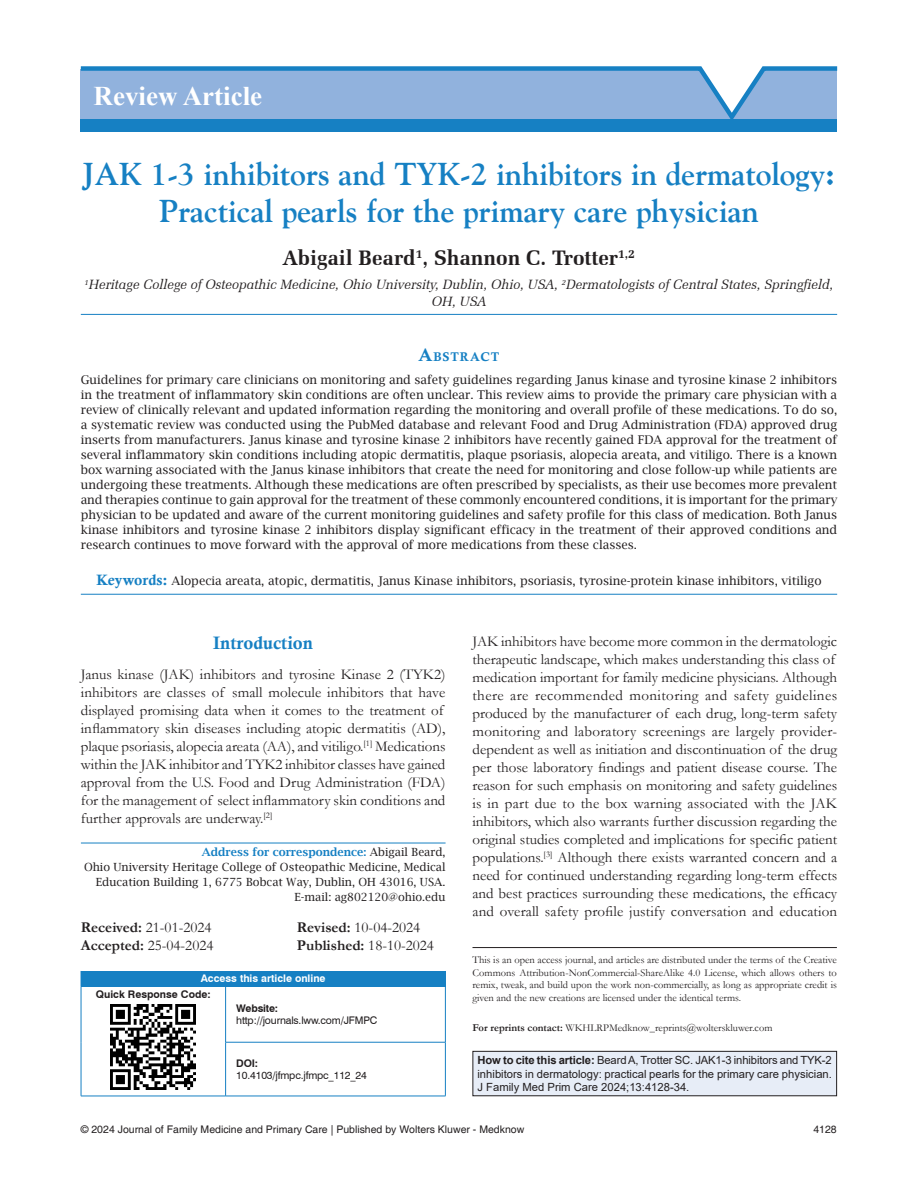
<style>
.page{position:relative;width:918px;height:1188px;background:#fff}
.page>*{position:absolute;margin:0;border:0;box-sizing:border-box;transform-origin:0 0}
.AT{font:700 31.5px/37.5px "Goudy";letter-spacing:-.005em;color:#1680c3;text-align:center}
.AH{font:700 27px "Times New Roman";color:#fff}
.AU{font:700 21px "Zapf Elliptical 711 BT";color:#231f20}
.t1{font:18px "Calis MT Bol";color:#1680c3}
.TX{font:15px/18px "Garamond";color:#231f20}
.TX-2{font:700 15px "Garamond";color:#231f20}
.AFF{font:italic 13.5px/16.2px "Zapf Elliptical 711 BT";color:#231f20;text-align:center}
.ABSH{font:12.6px "Calis MT Bol";letter-spacing:.07em;color:#1680c3}
.ABS{font:12px/15px "Lucida Bright";color:#231f20;text-align:justify}
.KWD{font:12px "Lucida Bright";color:#231f20}
.ADD{font:11.25px/15px "Lucida Bright";color:#231f20;text-align:right}
.HTC{font:11.25px/13.5px "Arial";color:#231f20;text-align:justify}
.Reprint{font:10.5px/12.6px "Garamond";color:#231f20;text-align:justify}
.RF{font:10.5px "Helvetica";color:#231f20}
.WEB{font:10.5px/12.6px "Swiss 721 BT";letter-spacing:-.015em;color:#231f20}
.AAO{font:700 10.5px "Swiss 721 BT";color:#fff}
.QRC{font:700 10.5px "Swiss 721 BT";color:#231f20}
.s1{font-size:18px}
.s2{font-family:"Calis MT Bol";font-size:15px;color:#1680c3}
.s3{font-weight:600;color:#1680c3}
.s4{font-weight:700}
.s5{font-weight:400}
</style>
<div class="page">
<svg style="left:80px;top:66px;width:758px;height:59px;background:#8ab0db"></svg>
<div style="left:81px;top:119px;width:756px;height:13px;background:#1680c3"></div>
<hr style="left:81px;top:314px;width:756px;height:1px;background:#1680c3">
<hr style="left:81px;top:594px;width:756px;height:1px;background:#1680c3">
<div style="left:81px;top:971px;width:364px;height:15px;background:#1680c3"></div>
<svg style="left:445px;top:971px;width:1px;height:15px"></svg>
<hr style="left:81px;top:1096px;width:145px;height:1px;background:#1680c3">
<hr style="left:226px;top:1096px;width:220px;height:1px;background:#1680c3">
<hr style="left:81px;top:986px;width:145px;height:1px;background:#1680c3">
<hr style="left:81px;top:986px;width:1px;height:56px;background:#1680c3">
<hr style="left:81px;top:1042px;width:1px;height:54px;background:#1680c3">
<hr style="left:226px;top:986px;width:220px;height:1px;background:#1680c3">
<hr style="left:225px;top:986px;width:1px;height:56px;background:#1680c3">
<hr style="left:445px;top:986px;width:1px;height:56px;background:#1680c3">
<hr style="left:225px;top:1042px;width:221px;height:1px;background:#1680c3">
<hr style="left:225px;top:1042px;width:1px;height:54px;background:#1680c3">
<hr style="left:445px;top:1042px;width:1px;height:54px;background:#1680c3">
<img style="left:111px;top:1004px;width:85px;height:85px">
<hr style="left:81px;top:843px;width:365px;height:1px;background:#1680c3">
<div style="left:473px;top:1051px;width:364px;height:45px;background:#e7edf7"></div>
<div style="left:472px;top:1051px;width:365px;height:45px;border:1px solid #231f20"></div>
<hr style="left:472px;top:947px;width:365px;height:1px;background:#231f20">
<p class="AH" style="left:94px;top:77px;width:170px">Review Article</p>
<p class="AT" style="left:83px;top:155px;width:754px">JAK 1-3 inhibitors and TYK-2 inhibitors in dermatology:<br>Practical pearls for the primary care physician</p>
<p class="AU" style="left:283px;top:245px;width:353px">Abigail Beard<sup>1</sup>, Shannon C. Trotter<sup>1,2</sup></p>
<p class="AFF" style="left:85px;top:277px;width:750px"><sup>1</sup>Heritage College of Osteopathic Medicine, Ohio University, Dublin, Ohio, USA, <sup>2</sup>Dermatologists of Central States, Springfield,<br>OH, USA</p>
<p class="ABSH" style="left:419px;top:349px;width:82px"><span class="s1">A</span>BSTRACT</p>
<p class="ABS" style="left:81px;top:373px;width:758px">Guidelines for primary care clinicians on monitoring and safety guidelines regarding Janus kinase and tyrosine kinase 2 inhibitors in the treatment of inflammatory skin conditions are often unclear. This review aims to provide the primary care physician with a review of clinically relevant and updated information regarding the monitoring and overall profile of these medications. To do so, a systematic review was conducted using the PubMed database and relevant Food and Drug Administration (FDA) approved drug inserts from manufacturers. Janus kinase and tyrosine kinase 2 inhibitors have recently gained FDA approval for the treatment of several inflammatory skin conditions including atopic dermatitis, plaque psoriasis, alopecia areata, and vitiligo. There is a known box warning associated with the Janus kinase inhibitors that create the need for monitoring and close follow-up while patients are undergoing these treatments. Although these medications are often prescribed by specialists, as their use becomes more prevalent and therapies continue to gain approval for the treatment of these commonly encountered conditions, it is important for the primary physician to be updated and aware of the current monitoring guidelines and safety profile for this class of medication. Both Janus kinase inhibitors and tyrosine kinase 2 inhibitors display significant efficacy in the treatment of their approved conditions and research continues to move forward with the approval of more medications from these classes.</p>
<p class="KWD" style="left:96px;top:574px;width:727px"><span class="s2">Keywords:</span> Alopecia areata, atopic, dermatitis, Janus Kinase inhibitors, psoriasis, tyrosine-protein kinase inhibitors, vitiligo</p>
<h1 class="t1" style="left:213px;top:632px;width:101px">Introduction</h1>
<p class="TX" style="left:81px;top:665px;width:366px">Janus kinase (JAK) inhibitors and tyrosine Kinase 2 (TYK2) inhibitors are classes of small molecule inhibitors that have displayed promising data when it comes to the treatment of inflammatory skin diseases including atopic dermatitis (AD), plaque psoriasis, alopecia areata (AA), and vitiligo.<sup>[1]</sup> Medications within the JAK inhibitor and TYK2 inhibitor classes have gained approval from the U.S. Food and Drug Administration (FDA) for the management of select inflammatory skin conditions and further approvals are underway.<sup>[2]</sup></p>
<p class="ADD" style="left:84px;top:845px;width:363px"><span class="s3">Address for correspondence:</span> Abigail Beard,<br>Ohio University Heritage College of Osteopathic Medicine, Medical Education Building 1, 6775 Bobcat Way, Dublin, OH 43016, USA.<br>E-mail: ag802120@ohio.edu</p>
<p class="TX" style="left:81px;top:918px;width:132px"><span class="s4">Received:</span> 21-01-2024</p>
<p class="TX" style="left:297px;top:918px;width:125px"><span class="s4">Revised:</span> 10-04-2024</p>
<p class="TX" style="left:81px;top:936px;width:134px"><span class="s4">Accepted:</span> 25-04-2024</p>
<p class="TX-2" style="left:297px;top:935px;width:139px">Published: <span class="s5">18-10-2024</span></p>
<p class="AAO" style="left:201px;top:971px;width:126px">Access this article online</p>
<p class="QRC" style="left:96px;top:987px;width:116px">Quick Response Code:</p>
<p class="WEB" style="left:236px;top:1002px;width:143px"><span class="s4">Website: </span>http://journals.lww.com/JFMPC</p>
<p class="WEB" style="left:236px;top:1057px;width:132px"><span class="s4">DOI:<br></span>10.4103/jfmpc.jfmpc_112_24</p>
<p class="TX" style="left:472px;top:632px;width:366px">JAK inhibitors have become more common in the dermatologic therapeutic landscape, which makes understanding this class of medication important for family medicine physicians. Although there are recommended monitoring and safety guidelines produced by the manufacturer of each drug, long-term safety monitoring and laboratory screenings are largely provider&shy;dependent as well as initiation and discontinuation of the drug per those laboratory findings and patient disease course. The reason for such emphasis on monitoring and safety guidelines is in part due to the box warning associated with the JAK inhibitors, which also warrants further discussion regarding the original studies completed and implications for specific patient populations.<sup>[3]</sup> Although there exists warranted concern and a need for continued understanding regarding long-term effects and best practices surrounding these medications, the efficacy and overall safety profile justify conversation and education</p>
<p class="Reprint" style="left:472px;top:953px;width:366px">This is an open access journal, and articles are distributed under the terms of the Creative Commons Attribution-NonCommercial-ShareAlike 4.0 License, which allows others to remix, tweak, and build upon the work non-commercially, as long as appropriate credit is given and the new creations are licensed under the identical terms.</p>
<p class="Reprint" style="left:472px;top:1021px;width:301px"><span class="s4">For reprints contact:</span> WKHLRPMedknow_reprints@wolterskluwer.com</p>
<p class="HTC" style="left:478px;top:1053px;width:356px"><span class="s4">How to cite this article:</span> Beard A, Trotter SC. JAK1-3 inhibitors and TYK-2 inhibitors in dermatology: practical pearls for the primary care physician.<br>J Family Med Prim Care 2024;13:4128-34.</p>
<p class="RF" style="left:81px;top:1124px;width:445px">© 2024 Journal of Family Medicine and Primary Care | Published by Wolters Kluwer ‑ Medknow</p>
<p class="RF" style="left:813px;top:1124px;width:25px">4128</p>
</div>
